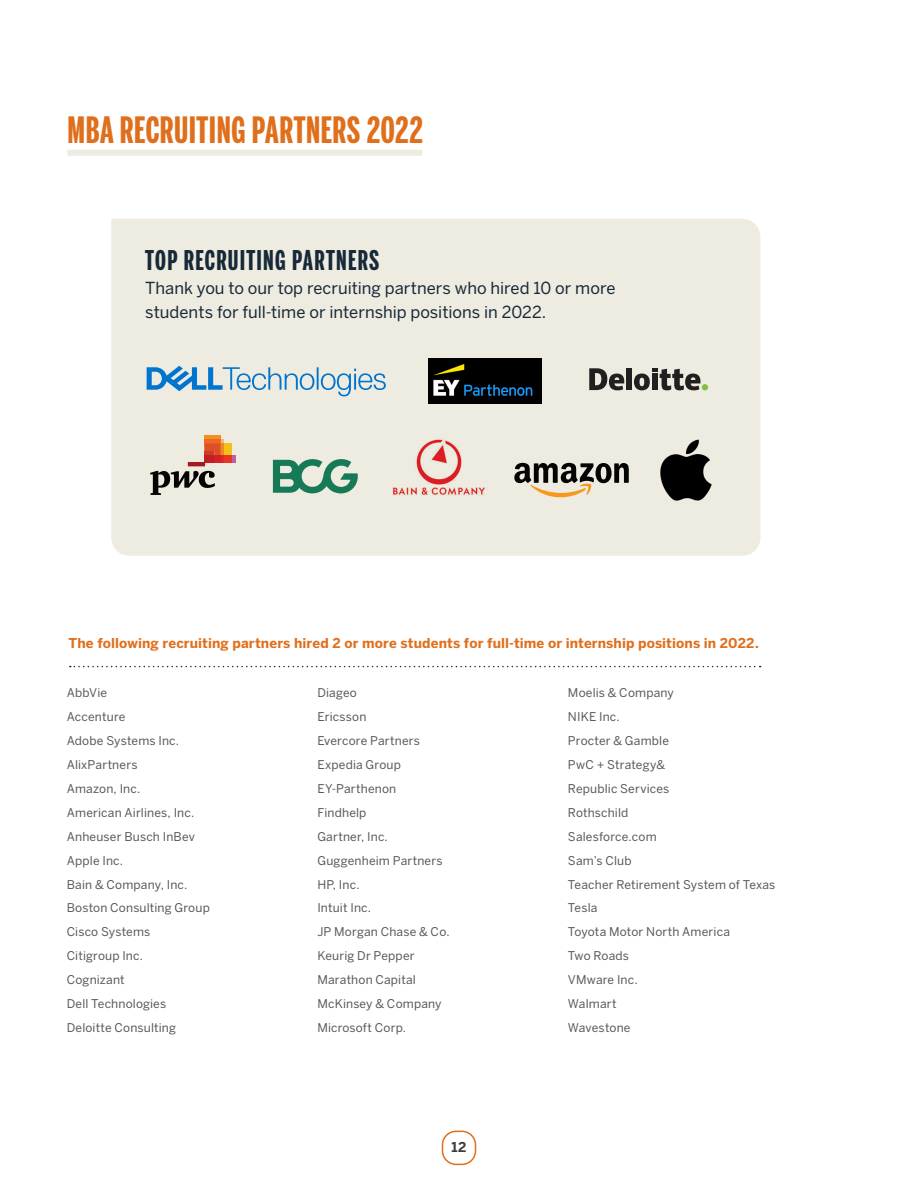
<style>
.page{position:relative;width:918px;height:1188px;background:#fff}
.page>*{position:absolute;margin:0;border:0;box-sizing:border-box;transform-origin:0 0}
.BenSansEx_Bold_24_24{font:700 36px "Benton Sans Extra Compressed";letter-spacing:.015em;color:#e06f1c}
.BentonReg_22_24_CAPS{font:700 27px "Benton Sans Extra Compressed";letter-spacing:.045em;color:#172938}
.BentonReg_11_16_CAPS{font:16.5px/24px "Benton Sans";color:#172938}
.BentonMed_9_16_80Blk{font:700 13.5px "Benton Sans";letter-spacing:.01em;color:#e06f1c}
.t1{font:700 13.5px "Benton Sans";color:#3e3e3f}
.BentonBook_9_12_80Bl{font:12px "Benton Sans";letter-spacing:.015em;color:#57585a}
</style>
<div class="page">
<div style="left:442px;top:1131px;width:34px;height:34px;border:2px solid #e06f1c;border-radius:14px"></div>
<div style="left:111px;top:219px;width:649px;height:337px;background:#eeebe0"></div>
<svg style="left:147px;top:366px;width:239px;height:30px;background:#b2cddb"></svg>
<svg style="left:273px;top:459px;width:85px;height:34px;background:#75ab93"></svg>
<div style="left:626px;top:368px;width:6px;height:22px;background:#231f20"></div>
<svg style="left:634px;top:368px;width:74px;height:22px;background:#89877f"></svg>
<svg style="left:589px;top:368px;width:35px;height:22px"></svg>
<svg style="left:232px;top:455px;width:4px;height:8px"></svg>
<hr style="left:205px;top:436px;width:16px;height:3px;background:#f48f1f">
<div style="left:224px;top:444px;width:8px;height:11px;background:#f3c017"></div>
<div style="left:224px;top:455px;width:8px;height:8px;background:#eb3524"></div>
<svg style="left:205px;top:439px;width:19px;height:24px"></svg>
<div style="left:205px;top:455px;width:9px;height:8px;background:#c02025"></div>
<div style="left:188px;top:463px;width:17px;height:3px;border:1px solid #a01c1f"></div>
<svg style="left:150px;top:471px;width:65px;height:24px;background:#8c8b83"></svg>
<svg style="left:514px;top:463px;width:115px;height:34px;background:#9f9889"></svg>
<img style="left:654px;top:438px;width:63px;height:63px">
<img style="left:428px;top:359px;width:114px;height:44px">
<img style="left:389px;top:432px;width:99px;height:69px">
<div style="left:68px;top:150px;width:354px;height:6px;background:#eeebe0"></div>
<svg style="left:70px;top:666px;width:691px;height:1px"></svg>
<p class="BenSansEx_Bold_24_24" style="left:68px;top:108px;width:357px">MBA RECRUITING PARTNERS 2022</p>
<p class="BentonReg_22_24_CAPS" style="left:145px;top:243px;width:236px">TOP RECRUITING PARTNERS</p>
<p class="BentonReg_11_16_CAPS" style="left:145px;top:276px;width:472px">Thank you to our top recruiting partners who hired 10 or more students for full-time or internship positions in 2022.</p>
<p class="BentonMed_9_16_80Blk" style="left:69px;top:635px;width:692px">The following recruiting partners hired 2 or more students for full-time or internship positions in 2022.</p>
<p class="BentonBook_9_12_80Bl" style="left:67px;top:686px;width:42px">AbbVie</p>
<p class="BentonBook_9_12_80Bl" style="left:67px;top:709px;width:60px">Accenture</p>
<p class="BentonBook_9_12_80Bl" style="left:67px;top:733px;width:114px">Adobe Systems Inc.</p>
<p class="BentonBook_9_12_80Bl" style="left:67px;top:757px;width:72px">AlixPartners</p>
<p class="BentonBook_9_12_80Bl" style="left:67px;top:781px;width:75px">Amazon, Inc.</p>
<p class="BentonBook_9_12_80Bl" style="left:67px;top:805px;width:129px">American Airlines, Inc.</p>
<p class="BentonBook_9_12_80Bl" style="left:67px;top:829px;width:130px">Anheuser Busch InBev</p>
<p class="BentonBook_9_12_80Bl" style="left:67px;top:853px;width:58px">Apple Inc.</p>
<p class="BentonBook_9_12_80Bl" style="left:67px;top:877px;width:122px">Bain &amp; Company, Inc.</p>
<p class="BentonBook_9_12_80Bl" style="left:67px;top:901px;width:145px">Boston Consulting Group</p>
<p class="BentonBook_9_12_80Bl" style="left:67px;top:925px;width:85px">Cisco Systems</p>
<p class="BentonBook_9_12_80Bl" style="left:67px;top:949px;width:78px">Citigroup Inc.</p>
<p class="BentonBook_9_12_80Bl" style="left:67px;top:973px;width:60px">Cognizant</p>
<p class="BentonBook_9_12_80Bl" style="left:67px;top:997px;width:101px">Dell Technologies</p>
<p class="BentonBook_9_12_80Bl" style="left:67px;top:1021px;width:111px">Deloitte Consulting</p>
<p class="BentonBook_9_12_80Bl" style="left:317px;top:686px;width:41px">Diageo</p>
<p class="BentonBook_9_12_80Bl" style="left:317px;top:709px;width:51px">Ericsson</p>
<p class="BentonBook_9_12_80Bl" style="left:317px;top:733px;width:104px">Evercore Partners</p>
<p class="BentonBook_9_12_80Bl" style="left:317px;top:757px;width:85px">Expedia Group</p>
<p class="BentonBook_9_12_80Bl" style="left:317px;top:781px;width:80px">EY-Parthenon</p>
<p class="BentonBook_9_12_80Bl" style="left:317px;top:805px;width:51px">Findhelp</p>
<p class="BentonBook_9_12_80Bl" style="left:317px;top:829px;width:72px">Gartner, Inc.</p>
<p class="BentonBook_9_12_80Bl" style="left:317px;top:853px;width:127px">Guggenheim Partners</p>
<p class="BentonBook_9_12_80Bl" style="left:317px;top:877px;width:44px">HP, Inc.</p>
<p class="BentonBook_9_12_80Bl" style="left:317px;top:901px;width:55px">Intuit Inc.</p>
<p class="BentonBook_9_12_80Bl" style="left:317px;top:925px;width:134px">JP Morgan Chase &amp; Co.</p>
<p class="BentonBook_9_12_80Bl" style="left:317px;top:949px;width:99px">Keurig Dr Pepper</p>
<p class="BentonBook_9_12_80Bl" style="left:317px;top:973px;width:100px">Marathon Capital</p>
<p class="BentonBook_9_12_80Bl" style="left:317px;top:997px;width:126px">McKinsey &amp; Company</p>
<p class="BentonBook_9_12_80Bl" style="left:317px;top:1021px;width:90px">Microsoft Corp.</p>
<p class="t1" style="left:452px;top:1139px;width:16px">12</p>
<p class="BentonBook_9_12_80Bl" style="left:568px;top:686px;width:107px">Moelis &amp; Company</p>
<p class="BentonBook_9_12_80Bl" style="left:568px;top:709px;width:53px">NIKE Inc.</p>
<p class="BentonBook_9_12_80Bl" style="left:568px;top:733px;width:103px">Procter &amp; Gamble</p>
<p class="BentonBook_9_12_80Bl" style="left:568px;top:757px;width:99px">PwC + Strategy&amp;</p>
<p class="BentonBook_9_12_80Bl" style="left:568px;top:781px;width:103px">Republic Services</p>
<p class="BentonBook_9_12_80Bl" style="left:568px;top:805px;width:62px">Rothschild</p>
<p class="BentonBook_9_12_80Bl" style="left:568px;top:829px;width:90px">Salesforce.com</p>
<p class="BentonBook_9_12_80Bl" style="left:568px;top:853px;width:65px">Sam’s Club</p>
<p class="BentonBook_9_12_80Bl" style="left:568px;top:877px;width:209px">Teacher Retirement System of Texas</p>
<p class="BentonBook_9_12_80Bl" style="left:568px;top:901px;width:31px">Tesla</p>
<p class="BentonBook_9_12_80Bl" style="left:568px;top:925px;width:164px">Toyota Motor North America</p>
<p class="BentonBook_9_12_80Bl" style="left:568px;top:949px;width:62px">Two Roads</p>
<p class="BentonBook_9_12_80Bl" style="left:568px;top:973px;width:71px">VMware Inc.</p>
<p class="BentonBook_9_12_80Bl" style="left:568px;top:997px;width:50px">Walmart</p>
<p class="BentonBook_9_12_80Bl" style="left:568px;top:1021px;width:64px">Wavestone</p>
</div>
